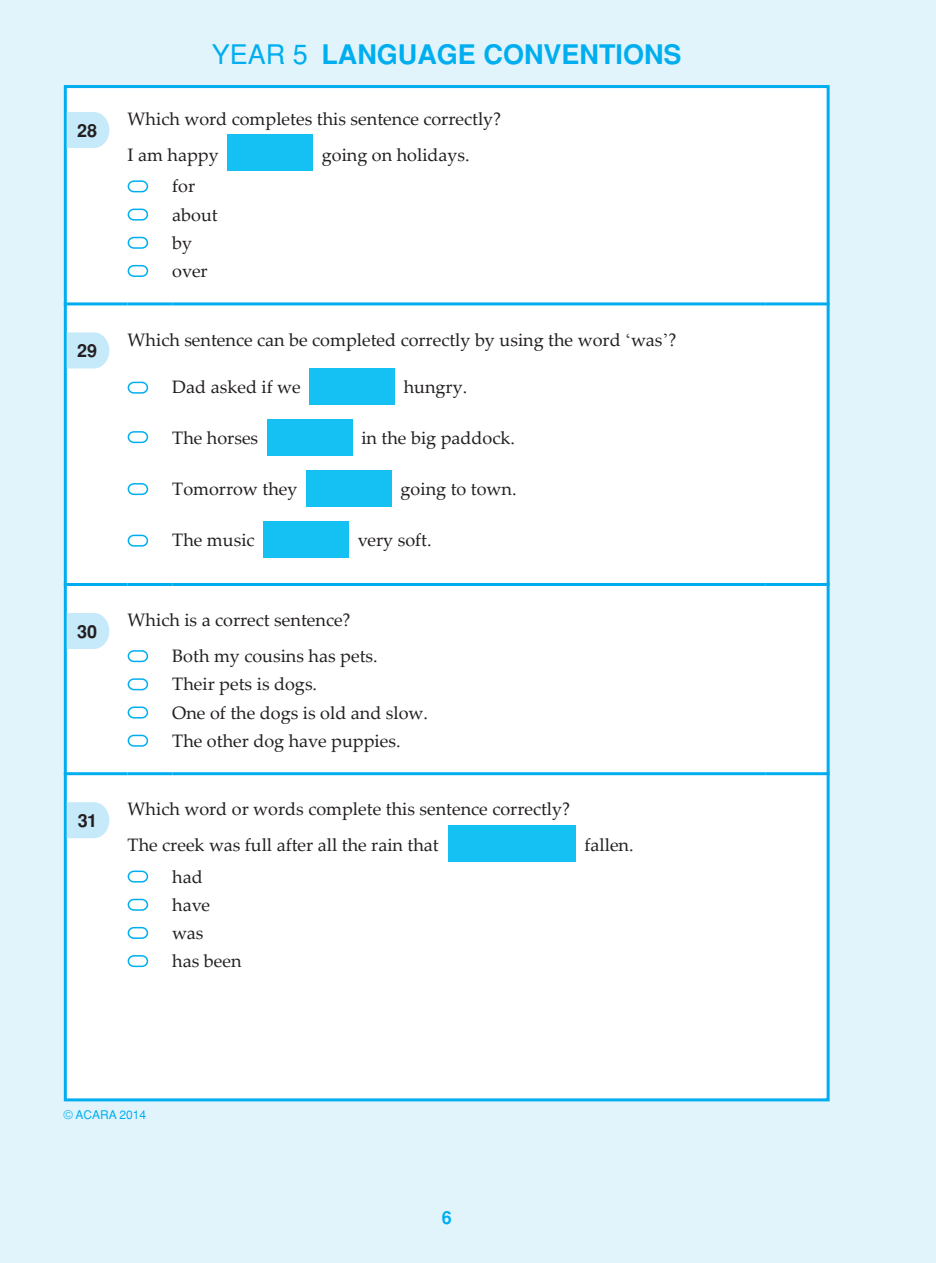
<style>
.page{position:relative;width:936px;height:1263px;background:#fff}
.page>*{position:absolute;margin:0;border:0;box-sizing:border-box;transform-origin:0 0}
.t1{font:700 27px "Helvetica";color:#00aeef}
.t2{font:18px/28.2px "Palatino Linotype";color:#231f20}
.t3{font:700 18px "Helvetica";letter-spacing:.005em;color:#231f20}
.t4{font:700 18px "Helvetica";color:#00aeef}
.t5{font:12px "Helvetica";color:#00aeef}
.s1{font-weight:400}
.s2{font-family:"Times New Roman"}
</style>
<div class="page">
<div style="left:0;top:0;width:935px;height:1263px;background:#e1f4fc"></div>
<hr style="left:935px;top:0;width:1px;height:1263px;background:#e1f4fc">
<div style="left:64px;top:85px;width:765px;height:1016px;background:#fff;border:3px solid #00aeef"></div>
<hr style="left:64px;top:302px;width:64px;height:3px;background:#00aeef">
<hr style="left:128px;top:302px;width:44px;height:3px;background:#00aeef">
<hr style="left:172px;top:302px;width:593px;height:3px;background:#00aeef">
<hr style="left:765px;top:302px;width:64px;height:3px;background:#00aeef">
<svg style="left:67px;top:112px;width:42px;height:36px"></svg>
<div style="left:228px;top:135px;width:85px;height:36px;background:#15c0f2"></div>
<div style="left:128px;top:180px;width:20px;height:12px;border:2px solid #00aeef;border-radius:5px"></div>
<div style="left:128px;top:209px;width:20px;height:12px;border:2px solid #00aeef;border-radius:5px"></div>
<div style="left:128px;top:237px;width:20px;height:12px;border:2px solid #00aeef;border-radius:5px"></div>
<div style="left:128px;top:265px;width:20px;height:12px;border:2px solid #00aeef;border-radius:5px"></div>
<hr style="left:64px;top:583px;width:64px;height:3px;background:#00aeef">
<hr style="left:128px;top:583px;width:44px;height:3px;background:#00aeef">
<hr style="left:172px;top:583px;width:593px;height:3px;background:#00aeef">
<hr style="left:765px;top:583px;width:64px;height:3px;background:#00aeef">
<svg style="left:67px;top:332px;width:42px;height:36px"></svg>
<div style="left:128px;top:382px;width:20px;height:12px;border:2px solid #00aeef;border-radius:5px"></div>
<div style="left:309px;top:368px;width:85px;height:36px;background:#15c0f2"></div>
<div style="left:128px;top:431px;width:20px;height:12px;border:2px solid #00aeef;border-radius:5px"></div>
<div style="left:267px;top:419px;width:85px;height:36px;background:#15c0f2"></div>
<div style="left:128px;top:483px;width:20px;height:12px;border:2px solid #00aeef;border-radius:5px"></div>
<div style="left:306px;top:470px;width:85px;height:36px;background:#15c0f2"></div>
<div style="left:128px;top:535px;width:20px;height:12px;border:2px solid #00aeef;border-radius:5px"></div>
<div style="left:263px;top:521px;width:85px;height:36px;background:#15c0f2"></div>
<hr style="left:64px;top:772px;width:64px;height:3px;background:#00aeef">
<hr style="left:128px;top:772px;width:44px;height:3px;background:#00aeef">
<hr style="left:172px;top:772px;width:593px;height:3px;background:#00aeef">
<hr style="left:765px;top:772px;width:64px;height:3px;background:#00aeef">
<svg style="left:67px;top:613px;width:42px;height:36px"></svg>
<div style="left:128px;top:650px;width:20px;height:12px;border:2px solid #00aeef;border-radius:5px"></div>
<div style="left:128px;top:678px;width:20px;height:12px;border:2px solid #00aeef;border-radius:5px"></div>
<div style="left:128px;top:706px;width:20px;height:12px;border:2px solid #00aeef;border-radius:5px"></div>
<div style="left:128px;top:735px;width:20px;height:12px;border:2px solid #00aeef;border-radius:5px"></div>
<svg style="left:67px;top:802px;width:42px;height:36px"></svg>
<div style="left:448px;top:825px;width:127px;height:36px;background:#15c0f2"></div>
<div style="left:128px;top:870px;width:20px;height:12px;border:2px solid #00aeef;border-radius:5px"></div>
<div style="left:128px;top:899px;width:20px;height:12px;border:2px solid #00aeef;border-radius:5px"></div>
<div style="left:128px;top:927px;width:20px;height:12px;border:2px solid #00aeef;border-radius:5px"></div>
<div style="left:128px;top:955px;width:20px;height:12px;border:2px solid #00aeef;border-radius:5px"></div>
<h1 class="t1" style="left:212px;top:39px;width:471px"><span class="s1">YEAR 5</span> LANGUAGE CONVENTIONS</h1>
<p class="t3" style="left:77px;top:120px;width:22px">28</p>
<p class="t2" style="left:128px;top:100px;width:375px;line-height:36px">Which word completes this sentence correctly?<br>I am happy</p>
<p class="t2" style="left:322px;top:140px;width:149px">going on holidays.</p>
<p class="t3" style="left:77px;top:341px;width:22px">29</p>
<p class="t2" style="left:172px;top:171px;width:47px">for about by over</p>
<p class="t2" style="left:128px;top:325px;width:550px">Which sentence can be completed correctly by using the word <span class="s2">‘</span>was<span class="s2">’</span>?</p>
<p class="t2" style="left:172px;top:373px;width:130px">Dad asked if we</p>
<p class="t2" style="left:403px;top:373px;width:65px">hungry.</p>
<p class="t2" style="left:172px;top:423px;width:87px">The horses</p>
<p class="t2" style="left:361px;top:423px;width:155px">in the big paddock.</p>
<p class="t2" style="left:172px;top:474px;width:127px">Tomorrow they</p>
<p class="t2" style="left:400px;top:474px;width:117px">going to town.</p>
<p class="t2" style="left:172px;top:525px;width:84px">The music</p>
<p class="t2" style="left:357px;top:525px;width:75px">very soft.</p>
<p class="t3" style="left:77px;top:621px;width:22px">30</p>
<p class="t2" style="left:172px;top:601px;width:207px;line-height:36px;text-indent:-45px">Which is a correct sentence?<br>Both my cousins has pets.</p>
<p class="t2" style="left:172px;top:669px;width:257px">Their pets is dogs.<br>One of the dogs is old and slow.<br>The other dog have puppies.</p>
<p class="t3" style="left:78px;top:810px;width:21px">31</p>
<p class="t2" style="left:128px;top:791px;width:444px;line-height:35.8px">Which word or words complete this sentence correctly?<br>The creek was full after all the rain that</p>
<p class="t2" style="left:172px;top:862px;width:71px">had have was<br>has been</p>
<p class="t2" style="left:584px;top:830px;width:51px">fallen.</p>
<p class="t5" style="left:64px;top:1108px;width:84px">© ACARA 2014</p>
<p class="t4" style="left:441px;top:1207px;width:12px">6</p>
</div>
